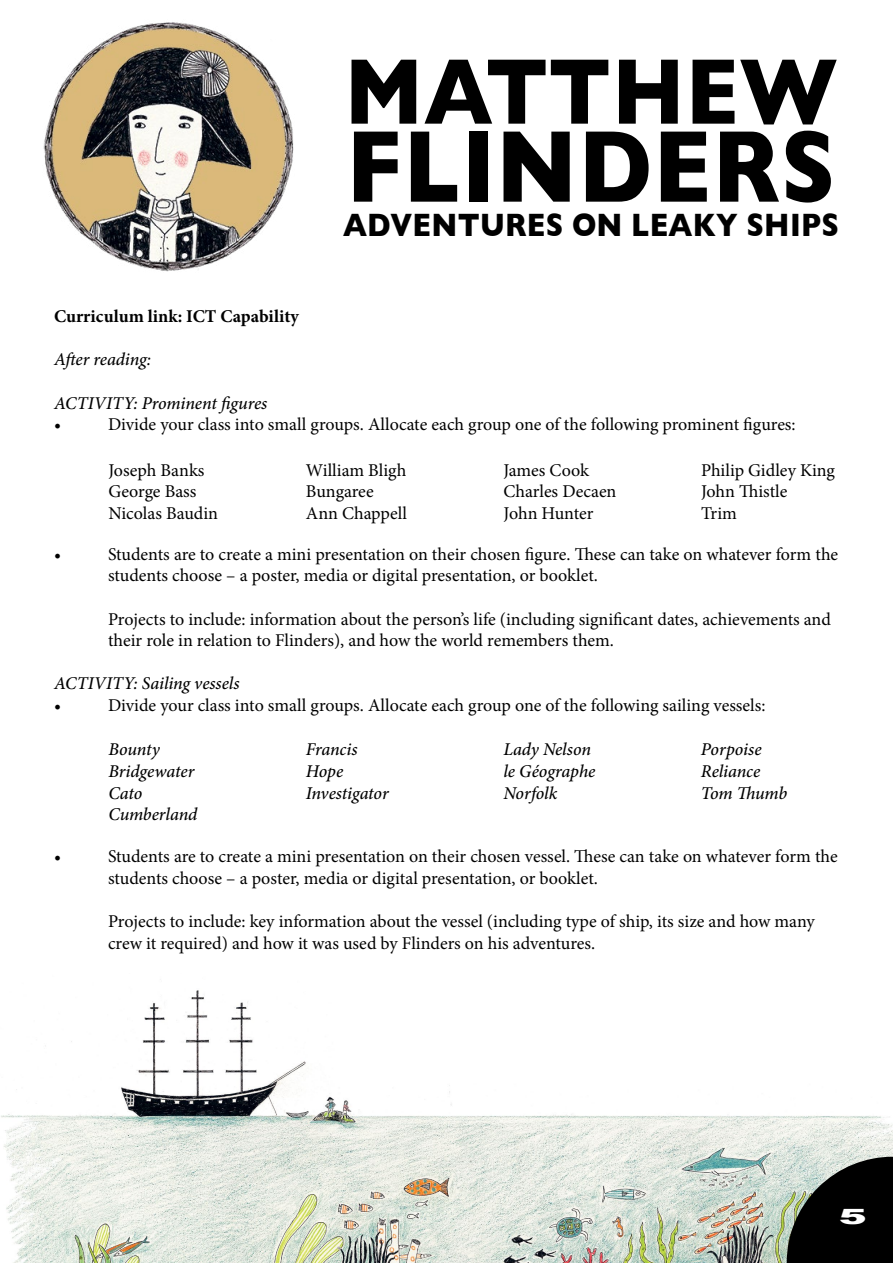
<style>
.page{position:relative;width:893px;height:1263px;background:#fff}
.page>*{position:absolute;margin:0;border:0;box-sizing:border-box;transform-origin:0 0}
.t1{font:700 103.5px "Gill Sans";letter-spacing:.01em;color:#000;scale:.87 1}
.t2{font:700 94.5px "Gill Sans";letter-spacing:.01em;color:#000;scale:.87 1}
.t3{font:700 33px "Gill Sans";letter-spacing:.01em;color:#000;scale:.87 1}
.t4{font:900 21px "Arial";color:#fff;scale:2 1}
.t5{font:18px/21.6px "Minion Pro";color:#000}
.t6{font:italic 500 18px/21.6px "Minion Pro";letter-spacing:-.005em;color:#000}
.t7{font:700 18px "Minion Pro";color:#000}
</style>
<div class="page">
<img style="left:1px;top:990px;width:892px;height:273px">
<svg style="left:776px;top:1146px;width:117px;height:117px"></svg>
<img style="left:43px;top:22px;width:251px;height:250px">
<h2 class="t2" style="left:345px;top:17px;width:568px">MATTHEW</h2>
<h1 class="t1" style="left:346px;top:85px;width:564px">FLINDERS</h1>
<h3 class="t3" style="left:343px;top:199px;width:572px">ADVENTURES ON LEAKY SHIPS</h3>
<p class="t7" style="left:54px;top:304px;width:246px">Curriculum link: ICT Capability</p>
<p class="t6" style="left:54px;top:349px;width:99px">After reading:</p>
<p class="t6" style="left:54px;top:392px;width:215px">ACTIVITY: Prominent figures</p>
<p class="t5" style="left:54px;top:414px;width:9px">•</p>
<p class="t5" style="left:108px;top:414px;width:689px">Divide your class into small groups. Allocate each group one of the following prominent figures:</p>
<p class="t5" style="left:108px;top:459px;width:111px">Joseph Banks<br>George Bass<br>Nicolas Baudin</p>
<p class="t5" style="left:306px;top:459px;width:102px">William Bligh<br>Bungaree<br>Ann Chappell</p>
<p class="t5" style="left:503px;top:459px;width:115px">James Cook<br>Charles Decaen<br>John Hunter</p>
<p class="t5" style="left:701px;top:459px;width:136px">Philip Gidley King<br>John Thistle<br>Trim</p>
<p class="t5" style="left:54px;top:543px;width:9px">•</p>
<p class="t5" style="left:108px;top:543px;width:732px">Students are to create a mini presentation on their chosen figure. These can take on whatever form the students choose – a poster, media or digital presentation, or booklet.</p>
<p class="t5" style="left:108px;top:608px;width:724px">Projects to include: information about the person’s life (including significant dates, achievements and their role in relation to Flinders), and how the world remembers them.</p>
<p class="t6" style="left:54px;top:673px;width:187px">ACTIVITY: Sailing vessels</p>
<p class="t5" style="left:54px;top:694px;width:9px">•</p>
<p class="t5" style="left:108px;top:694px;width:659px">Divide your class into small groups. Allocate each group one of the following sailing vessels:</p>
<p class="t6" style="left:108px;top:739px;width:90px">Bounty<br>Bridgewater<br>Cato<br>Cumberland</p>
<p class="t6" style="left:306px;top:739px;width:84px">Francis<br>Hope<br>Investigator</p>
<p class="t6" style="left:503px;top:739px;width:93px">Lady Nelson le Géographe<br>Norfolk</p>
<p class="t6" style="left:701px;top:739px;width:88px">Porpoise<br>Reliance<br>Tom Thumb</p>
<p class="t5" style="left:54px;top:846px;width:9px">•</p>
<p class="t5" style="left:108px;top:846px;width:731px">Students are to create a mini presentation on their chosen vessel. These can take on whatever form the students choose – a poster, media or digital presentation, or booklet.</p>
<p class="t5" style="left:108px;top:910px;width:708px">Projects to include: key information about the vessel (including type of ship, its size and how many crew it required) and how it was used by Flinders on his adventures.</p>
<p class="t4" style="left:839px;top:1201px;width:16px">5</p>
</div>
